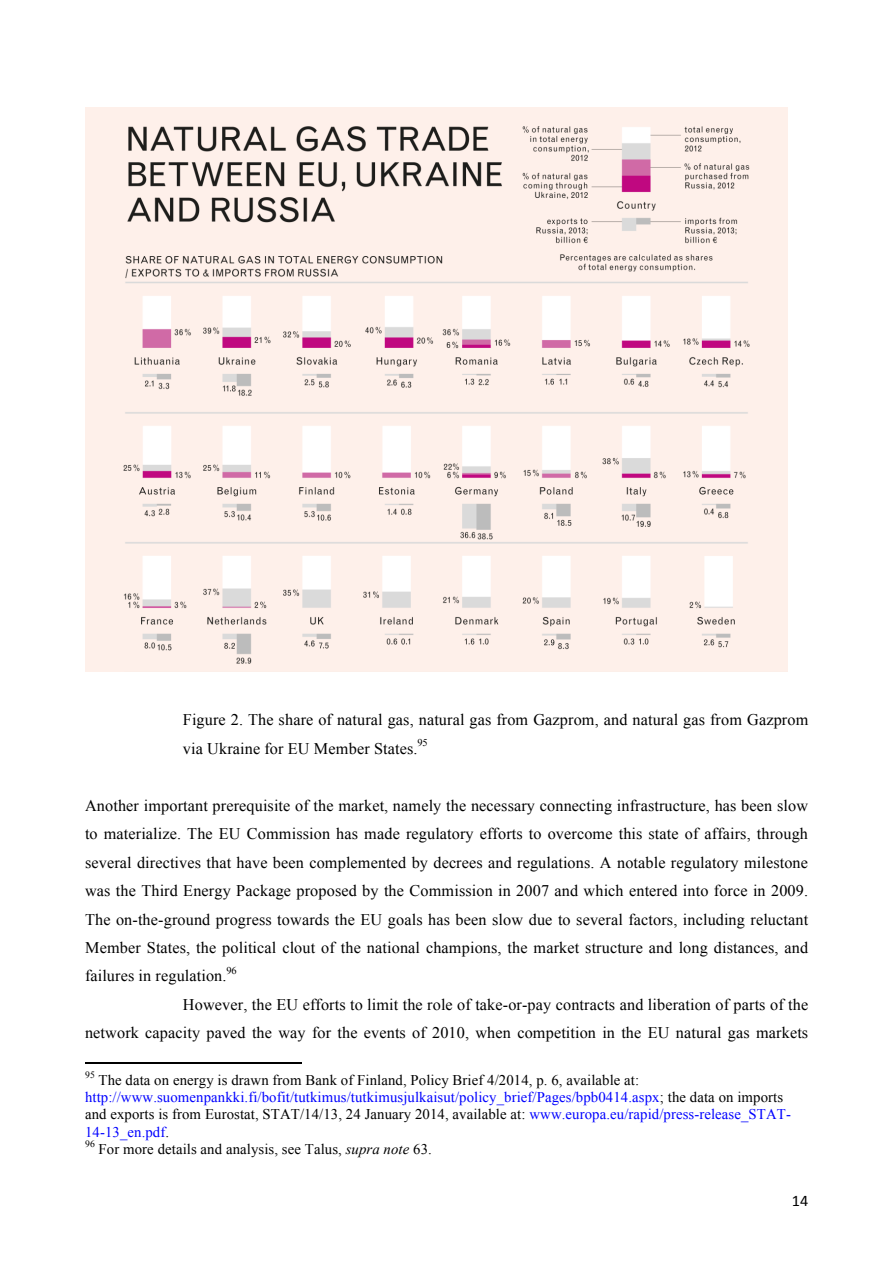
<style>
.page{position:relative;width:893px;height:1263px;background:#fff}
.page>*{position:absolute;margin:0;border:0;box-sizing:border-box;transform-origin:0 0}
.t1{font:16.2px/28.5px "Times New Roman";letter-spacing:.01em;color:#000}
.t2{font:16.2px "Calibri";color:#000}
.t3{font:14.7px/17.2px "Times New Roman";letter-spacing:.005em;color:#000}
.t4{font:10.5px "Times New Roman";color:#000}
.t5{font:9.75px "Times New Roman";color:#000}
.s1{color:#00f}
.s2{font-style:italic}
</style>
<div class="page">
<hr style="left:85px;top:1062px;width:216px;height:2px;background:#000">
<img style="left:85px;top:107px;width:702px;height:564px">
<p class="t1" style="left:183px;top:705px;width:627px">Figure 2. The share of natural gas, natural gas from Gazprom, and natural gas from Gazprom via Ukraine for EU Member States.</p>
<p class="t4" style="left:417px;top:737px;width:12px">95</p>
<p class="t1" style="left:85px;top:791px;width:724px;text-align:justify">Another important prerequisite of the market, namely the necessary connecting infrastructure, has been slow to materialize. The EU Commission has made regulatory efforts to overcome this state of affairs, through several directives that have been complemented by decrees and regulations. A notable regulatory milestone was the Third Energy Package proposed by the Commission in 2007 and which entered into force in 2009.<br>The on-the-ground progress towards the EU goals has been slow due to several factors, including reluctant Member States, the political clout of the national champions, the market structure and long distances, and failures in regulation.</p>
<p class="t4" style="left:226px;top:965px;width:12px">96</p>
<p class="t1" style="left:85px;top:990px;width:724px;text-align:right">However, the EU efforts to limit the role of take-or-pay contracts and liberation of parts of the<br>network capacity paved the way for the events of 2010, when competition in the EU natural gas markets</p>
<p class="t5" style="left:85px;top:1069px;width:11px">95</p>
<p class="t3" style="left:85px;top:1071px;width:707px;text-indent:14px">The data on energy is drawn from Bank of Finland, Policy Brief 4/2014, p. 6, available at: <span class="s1">http://www.suomenpankki.fi/bofit/tutkimus/tutkimusjulkaisut/policy_brief/Pages/bpb0414.aspx</span>; the data on imports and exports is from Eurostat, STAT/14/13, 24 January 2014, available at: <span class="s1">www.europa.eu/rapid/press-release_STAT-14-13_en.pdf</span>.</p>
<p class="t5" style="left:85px;top:1138px;width:11px">96</p>
<p class="t3" style="left:98px;top:1140px;width:335px">For more details and analysis, see Talus, <span class="s2">supra note</span> 63.</p>
<p class="t2" style="left:791px;top:1191px;width:18px">14</p>
</div>
